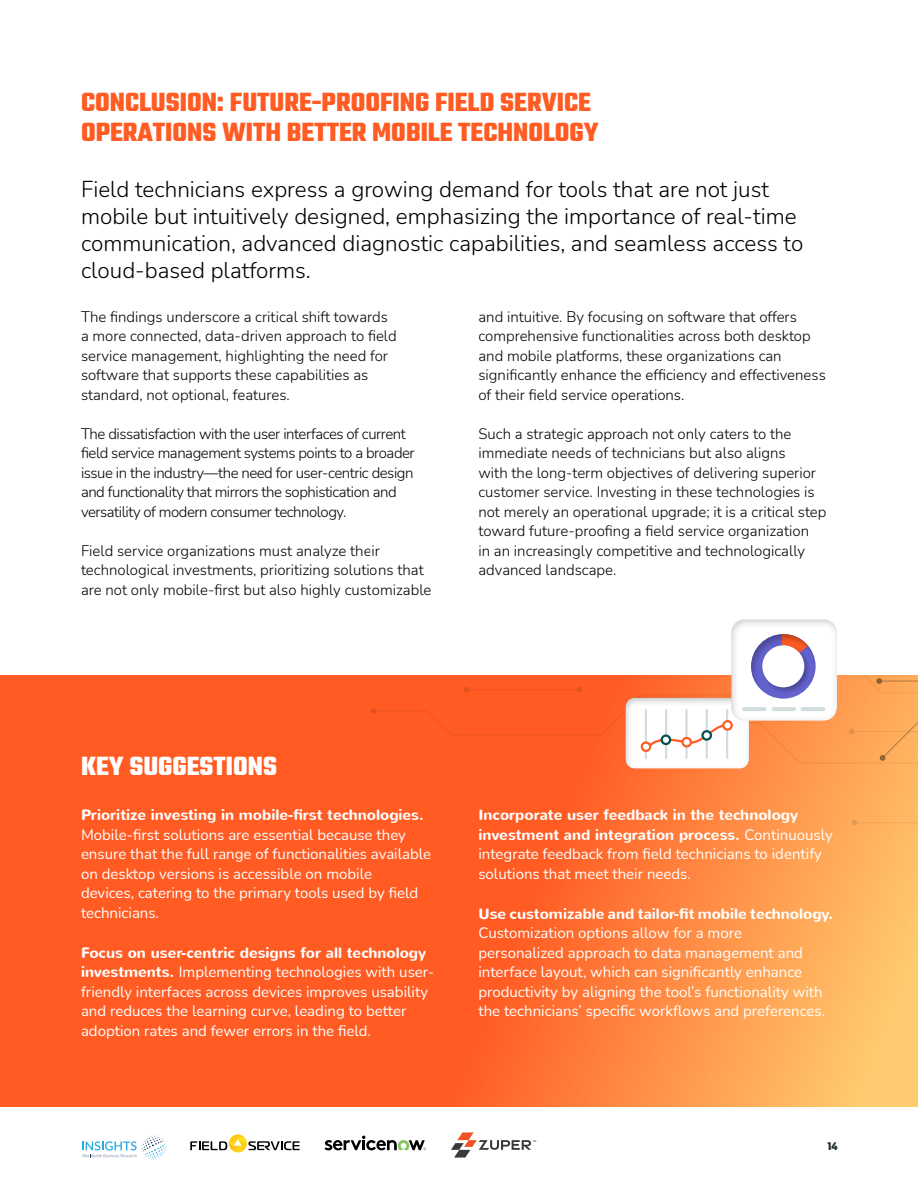
<style>
.page{position:relative;width:918px;height:1188px;background:#fff}
.page>*{position:absolute;margin:0;border:0;box-sizing:border-box;transform-origin:0 0}
.t1{font:700 28.5px/30px "Teko";color:#ff5b23}
.t2{font:700 28.5px "Teko";color:#fff}
.t3{font:300 22.5px/27px "Nunito";color:#000}
.t4{font:300 15px/19.5px "Nunito";color:#000}
.t5{font:15px/19.5px "Nunito";color:#fff}
.t6{font:300 15px/19.5px "Nunito";letter-spacing:-.03em;color:#000}
.t7{font:700 15px "Nunito";color:#fff}
.t8{font:700 12px "Teko";color:#213036}
.s1{font-weight:700}
</style>
<div class="page">
<svg style="left:82px;top:1136px;width:85px;height:24px"></svg>
<svg style="left:190px;top:1135px;width:110px;height:17px"></svg>
<svg style="left:451px;top:1132px;width:85px;height:26px"></svg>
<svg style="left:325px;top:1136px;width:101px;height:14px"></svg>
<svg style="left:0;top:675px;width:918px;height:432px;background:#fe7031"></svg>
<hr style="left:800px;top:763px;width:118px;height:1px;background:#646464">
<hr style="left:852px;top:731px;width:66px;height:1px;background:#646464">
<hr style="left:467px;top:689px;width:112px;height:1px;background:#646464">
<div style="left:758px;top:723px;width:43px;height:41px;background:#ff8e46"></div>
<hr style="left:706px;top:723px;width:54px;height:1px;background:#646464">
<hr style="left:882px;top:693px;width:36px;height:1px;background:#646464">
<hr style="left:451px;top:735px;width:151px;height:1px;background:#646464">
<hr style="left:374px;top:711px;width:53px;height:1px;background:#646464">
<svg style="left:426px;top:710px;width:26px;height:26px"></svg>
<hr style="left:854px;top:822px;width:64px;height:1px;background:#646464">
<svg style="left:371px;top:708px;width:6px;height:6px"></svg>
<svg style="left:464px;top:687px;width:5px;height:6px"></svg>
<svg style="left:576px;top:687px;width:6px;height:6px"></svg>
<svg style="left:852px;top:820px;width:5px;height:6px"></svg>
<svg style="left:849px;top:729px;width:6px;height:5px"></svg>
<hr style="left:879px;top:681px;width:39px;height:1px;background:#646464">
<svg style="left:841px;top:675px;width:43px;height:19px"></svg>
<svg style="left:880px;top:717px;width:38px;height:44px;background:#faab5a"></svg>
<div style="left:624px;top:698px;width:128px;height:73px;background:#000;opacity:.25"></div>
<hr style="left:645px;top:710px;width:2px;height:48px;background:#d1ddde">
<hr style="left:665px;top:710px;width:2px;height:48px;background:#d1ddde">
<hr style="left:685px;top:710px;width:3px;height:48px;background:#d1ddde">
<hr style="left:706px;top:710px;width:2px;height:48px;background:#d1ddde">
<hr style="left:726px;top:710px;width:2px;height:48px;background:#d1ddde">
<svg style="left:601px;top:694px;width:130px;height:56px"></svg>
<div style="left:642px;top:742px;width:8px;height:9px;background:#fff;border-radius:50%"></div>
<div style="left:641px;top:741px;width:10px;height:11px;border:2px solid #ff5b23;border-radius:50%"></div>
<div style="left:662px;top:736px;width:8px;height:8px;background:#fff;border-radius:50%"></div>
<div style="left:661px;top:734px;width:10px;height:11px;border:2px solid #005055;border-radius:50%"></div>
<svg style="left:683px;top:738px;width:8px;height:8px"></svg>
<div style="left:681px;top:737px;width:11px;height:11px;border:2px solid #ff5b23;border-radius:50%"></div>
<svg style="left:703px;top:731px;width:8px;height:9px"></svg>
<div style="left:701px;top:730px;width:11px;height:11px;border:2px solid #005055;border-radius:50%"></div>
<svg style="left:723px;top:721px;width:9px;height:9px"></svg>
<div style="left:722px;top:720px;width:11px;height:11px;border:2px solid #ff5b23;border-radius:50%"></div>
<div style="left:731px;top:619px;width:108px;height:104px;background:#000;opacity:.25"></div>
<div style="left:750px;top:634px;width:66px;height:66px;background:#000;opacity:.25"></div>
<hr style="left:744px;top:707px;width:21px;height:4px;background:#d1ddde">
<hr style="left:803px;top:707px;width:20px;height:4px;background:#d1ddde">
<hr style="left:773px;top:707px;width:21px;height:4px;background:#d1ddde">
<h1 class="t1" style="left:81px;top:89px;width:519px">CONCLUSION: FUTURE-PROOFING FIELD SERVICE<br>OPERATIONS WITH BETTER MOBILE TECHNOLOGY</h1>
<p class="t3" style="left:81px;top:175px;width:724px">Field technicians express a growing demand for tools that are not just mobile but intuitively designed, emphasizing the importance of real-time communication, advanced diagnostic capabilities, and seamless access to cloud-based platforms.</p>
<p class="t4" style="left:81px;top:306px;width:317px">The findings underscore a critical shift towards a more connected, data-driven approach to field service management, highlighting the need for software that supports these capabilities as standard, not optional, features.</p>
<p class="t6" style="left:81px;top:423px;width:335px">The dissatisfaction with the user interfaces of current field service management systems points to a broader issue in the industry—the need for user-centric design and functionality that mirrors the sophistication and versatility of modern consumer technology.</p>
<p class="t4" style="left:81px;top:540px;width:352px">Field service organizations must analyze their technological investments, prioritizing solutions that are not only mobile-first but also highly customizable</p>
<p class="t4" style="left:478px;top:306px;width:349px">and intuitive. By focusing on software that offers comprehensive functionalities across both desktop and mobile platforms, these organizations can significantly enhance the efficiency and effectiveness of their field service operations.</p>
<p class="t4" style="left:478px;top:423px;width:350px">Such a strategic approach not only caters to the immediate needs of technicians but also aligns<br>with the long-term objectives of delivering superior customer service. Investing in these technologies is not merely an operational upgrade; it is a critical step toward future-proofing a field service organization<br>in an increasingly competitive and technologically advanced landscape.</p>
<h1 class="t2" style="left:81px;top:748px;width:198px">KEY SUGGESTIONS</h1>
<p class="t7" style="left:81px;top:805px;width:344px">Prioritize investing in mobile-first technologies.</p>
<p class="t5" style="left:81px;top:824px;width:352px">Mobile-first solutions are essential because they ensure that the full range of functionalities available on desktop versions is accessible on mobile<br>devices, catering to the primary tools used by field technicians.</p>
<p class="t5" style="left:81px;top:942px;width:355px"><span class="s1">Focus on user-centric designs for all technology investments.</span> Implementing technologies with user&shy;friendly interfaces across devices improves usability and reduces the learning curve, leading to better adoption rates and fewer errors in the field.</p>
<p class="t5" style="left:478px;top:805px;width:356px"><span class="s1">Incorporate user feedback in the technology investment and integration process.</span> Continuously integrate feedback from field technicians to identify solutions that meet their needs.</p>
<p class="t7" style="left:478px;top:903px;width:356px">Use customizable and tailor-fit mobile technology.</p>
<p class="t5" style="left:478px;top:923px;width:348px">Customization options allow for a more personalized approach to data management and interface layout, which can significantly enhance productivity by aligning the tool’s functionality with the technicians’ specific workflows and preferences.</p>
<p class="t8" style="left:828px;top:1139px;width:11px">14</p>
</div>
